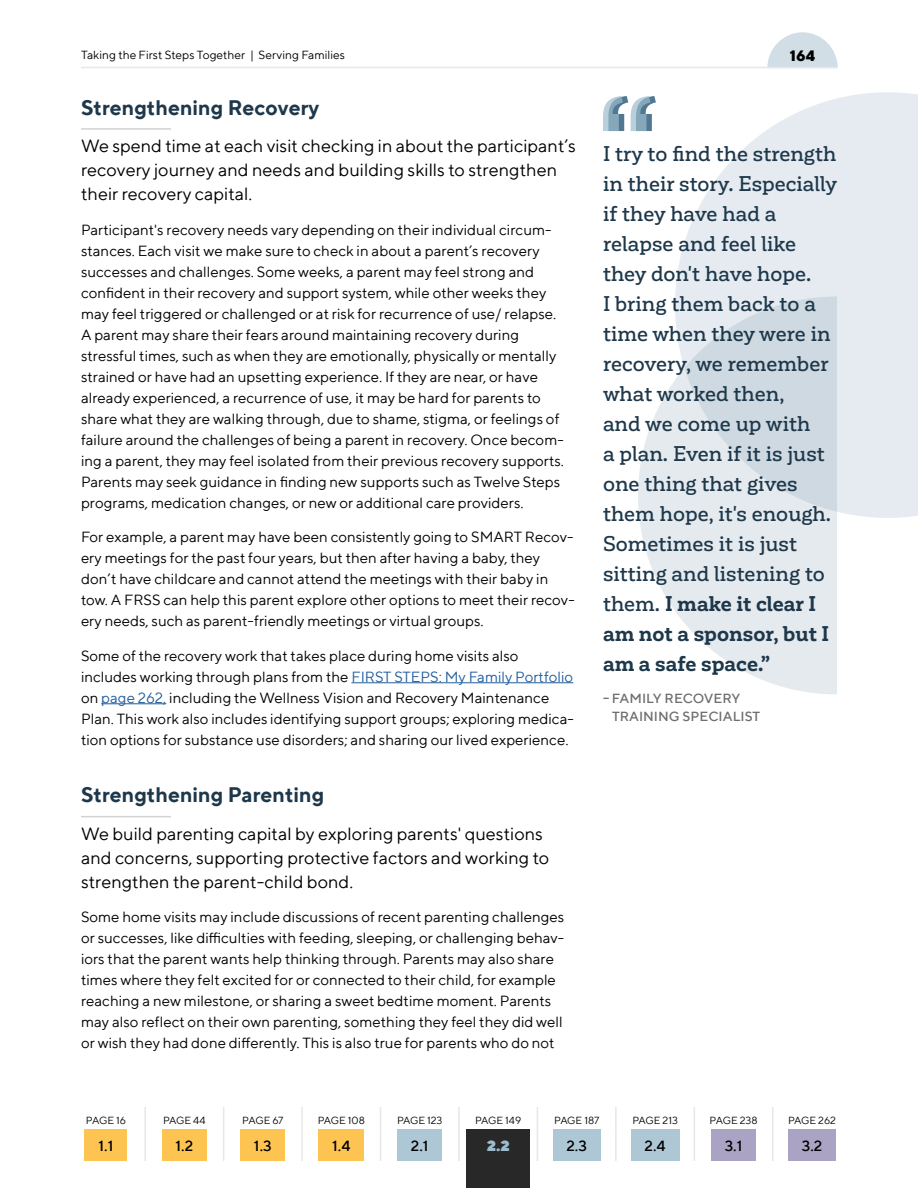
<style>
.page{position:relative;width:918px;height:1188px;background:#fff}
.page>*{position:absolute;margin:0;border:0;box-sizing:border-box;transform-origin:0 0}
.t1{font:500 21px/30px "Corporative Slab";color:#1e384b}
.t2{font:700 21px "TT Norms";color:#1e384b}
.t3{font:18px/24px "TT Norms";color:#000}
.t4{font:15px/21px "TT Norms";color:#000}
.t5{font:500 15px "TT Norms";color:#000}
.t6{font:800 15px "TT Norms";color:#000}
.t7{font:900 15px "TT Norms";color:#9cbccd}
.t8{font:500 13.5px/18px "TT Norms";color:#6d6e71}
.t9{font:12px "TT Norms";color:#000}
.t10{font:10.5px "TT Norms";color:#000}
.s1{color:#215e9e}
.s2{font-weight:700}
</style>
<div class="page">
<hr style="left:81px;top:128px;width:90px;height:2px;background:#d1d3d4">
<hr style="left:351px;top:682px;width:222px;height:1px;background:#215e9e">
<hr style="left:101px;top:703px;width:65px;height:1px;background:#215e9e">
<hr style="left:81px;top:816px;width:90px;height:1px;background:#d1d3d4">
<svg style="left:675px;top:92px;width:243px;height:426px;background:#e8edf2"></svg>
<svg style="left:638px;top:296px;width:199px;height:398px;fill:#e5eaee"></svg>
<svg style="left:603px;top:96px;width:53px;height:35px"></svg>
<svg style="left:767px;top:32px;width:71px;height:35px"></svg>
<hr style="left:81px;top:67px;width:757px;height:1px;background:#e6e7e8">
<hr style="left:144px;top:1107px;width:2px;height:24px;background:#e6e7e8">
<svg style="left:223px;top:1107px;width:1px;height:24px"></svg>
<hr style="left:301px;top:1107px;width:2px;height:24px;background:#e6e7e8">
<svg style="left:380px;top:1107px;width:1px;height:24px"></svg>
<hr style="left:458px;top:1107px;width:2px;height:24px;background:#e6e7e8">
<svg style="left:537px;top:1107px;width:1px;height:24px"></svg>
<hr style="left:615px;top:1107px;width:2px;height:24px;background:#e6e7e8">
<svg style="left:694px;top:1107px;width:1px;height:24px"></svg>
<hr style="left:144px;top:1131px;width:2px;height:30px;background:#e6e7e8">
<hr style="left:223px;top:1131px;width:1px;height:30px;background:#e6e7e8">
<hr style="left:301px;top:1131px;width:2px;height:30px;background:#e6e7e8">
<hr style="left:380px;top:1131px;width:1px;height:30px;background:#e6e7e8">
<hr style="left:458px;top:1131px;width:2px;height:30px;background:#e6e7e8">
<hr style="left:537px;top:1131px;width:1px;height:30px;background:#e6e7e8">
<hr style="left:615px;top:1131px;width:2px;height:30px;background:#e6e7e8">
<hr style="left:694px;top:1131px;width:1px;height:30px;background:#e6e7e8">
<hr style="left:772px;top:1107px;width:2px;height:24px;background:#e6e7e8">
<hr style="left:772px;top:1131px;width:2px;height:30px;background:#e6e7e8">
<div style="left:85px;top:1130px;width:42px;height:31px;background:#fec452"></div>
<div style="left:162px;top:1130px;width:45px;height:31px;background:#fec452"></div>
<div style="left:240px;top:1130px;width:45px;height:31px;background:#fec452"></div>
<div style="left:319px;top:1130px;width:45px;height:31px;background:#fec452"></div>
<div style="left:397px;top:1130px;width:45px;height:31px;background:#adc7d5"></div>
<div style="left:467px;top:1130px;width:63px;height:58px;background:#292829"></div>
<div style="left:553px;top:1130px;width:47px;height:31px;background:#adc7d5"></div>
<div style="left:631px;top:1130px;width:48px;height:31px;background:#adc7d5"></div>
<div style="left:711px;top:1130px;width:45px;height:31px;background:#aaa3c4"></div>
<div style="left:788px;top:1130px;width:48px;height:31px;background:#aaa3c4"></div>
<p class="t9" style="left:81px;top:47px;width:266px">Taking the First Steps Together | Serving Families</p>
<p class="t6" style="left:790px;top:46px;width:27px">164</p>
<h1 class="t2" style="left:81px;top:94px;width:240px">Strengthening Recovery</h1>
<p class="t3" style="left:81px;top:133px;width:497px">We spend time at each visit checking in about the participant’s recovery journey and needs and building skills to strengthen their recovery capital.</p>
<p class="t4" style="left:81px;top:219px;width:485px">Participant's recovery needs vary depending on their individual circum&shy;stances. Each visit we make sure to check in about a parent’s recovery successes and challenges. Some weeks, a parent may feel strong and confident in their recovery and support system, while other weeks they may feel triggered or challenged or at risk for recurrence of use/ relapse.<br>A parent may share their fears around maintaining recovery during stressful times, such as when they are emotionally, physically or mentally strained or have had an upsetting experience. If they are near, or have already experienced, a recurrence of use, it may be hard for parents to share what they are walking through, due to shame, stigma, or feelings of failure around the challenges of being a parent in recovery. Once becom&shy;ing a parent, they may feel isolated from their previous recovery supports.<br>Parents may seek guidance in finding new supports such as Twelve Steps programs, medication changes, or new or additional care providers.</p>
<p class="t4" style="left:81px;top:526px;width:495px">For example, a parent may have been consistently going to SMART Recov&shy;ery meetings for the past four years, but then after having a baby, they don’t have childcare and cannot attend the meetings with their baby in tow. A FRSS can help this parent explore other options to meet their recov&shy;ery needs, such as parent-friendly meetings or virtual groups.</p>
<p class="t4" style="left:81px;top:645px;width:494px">Some of the recovery work that takes place during home visits also includes working through plans from the <span class="s1">FIRST STEPS: My Family Portfolio </span>on <span class="s1">page 262,</span> including the Wellness Vision and Recovery Maintenance Plan. This work also includes identifying support groups; exploring medica&shy;tion options for substance use disorders; and sharing our lived experience.</p>
<h1 class="t2" style="left:81px;top:782px;width:245px">Strengthening Parenting</h1>
<p class="t3" style="left:81px;top:821px;width:470px">We build parenting capital by exploring parents' questions and concerns, supporting protective factors and working to strengthen the parent-child bond.</p>
<p class="t4" style="left:81px;top:906px;width:485px">Some home visits may include discussions of recent parenting challenges or successes, like difficulties with feeding, sleeping, or challenging behav&shy;iors that the parent wants help thinking through. Parents may also share times where they felt excited for or connected to their child, for example reaching a new milestone, or sharing a sweet bedtime moment. Parents may also reflect on their own parenting, something they feel they did well or wish they had done differently. This is also true for parents who do not</p>
<p class="t1" style="left:603px;top:139px;width:236px">I try to find the strength in their story. Especially if they have had a relapse and feel like they don't have hope.<br>I bring them back to a time when they were in recovery, we remember what worked then,<br>and we come up with<br>a plan. Even if it is just one thing that gives them hope, it's enough.<br>Sometimes it is just sitting and listening to them. <span class="s2">I make it clear I am not a sponsor, but I am a safe space.”</span></p>
<p class="t8" style="left:612px;top:689px;width:150px;text-indent:-9px">– FAMILY RECOVERY<br>TRAINING SPECIALIST</p>
<p class="t10" style="left:86px;top:1114px;width:42px">PAGE 16</p>
<p class="t10" style="left:163px;top:1114px;width:44px">PAGE 44</p>
<p class="t10" style="left:242px;top:1114px;width:43px">PAGE 67</p>
<p class="t10" style="left:318px;top:1114px;width:49px">PAGE 108</p>
<p class="t10" style="left:397px;top:1114px;width:47px">PAGE 123</p>
<p class="t10" style="left:475px;top:1114px;width:48px">PAGE 149</p>
<p class="t10" style="left:554px;top:1114px;width:47px">PAGE 187</p>
<p class="t10" style="left:632px;top:1114px;width:47px">PAGE 213</p>
<p class="t10" style="left:710px;top:1114px;width:50px">PAGE 238</p>
<p class="t10" style="left:788px;top:1114px;width:49px">PAGE 262</p>
<p class="t5" style="left:98px;top:1136px;width:16px">1.1</p>
<p class="t5" style="left:176px;top:1136px;width:19px">1.2</p>
<p class="t5" style="left:254px;top:1136px;width:19px">1.3</p>
<p class="t5" style="left:332px;top:1136px;width:20px">1.4</p>
<p class="t5" style="left:411px;top:1136px;width:19px">2.1</p>
<p class="t7" style="left:487px;top:1136px;width:24px">2.2</p>
<p class="t5" style="left:566px;top:1136px;width:22px">2.3</p>
<p class="t5" style="left:645px;top:1136px;width:23px">2.4</p>
<p class="t5" style="left:725px;top:1136px;width:19px">3.1</p>
<p class="t5" style="left:802px;top:1136px;width:22px">3.2</p>
</div>
